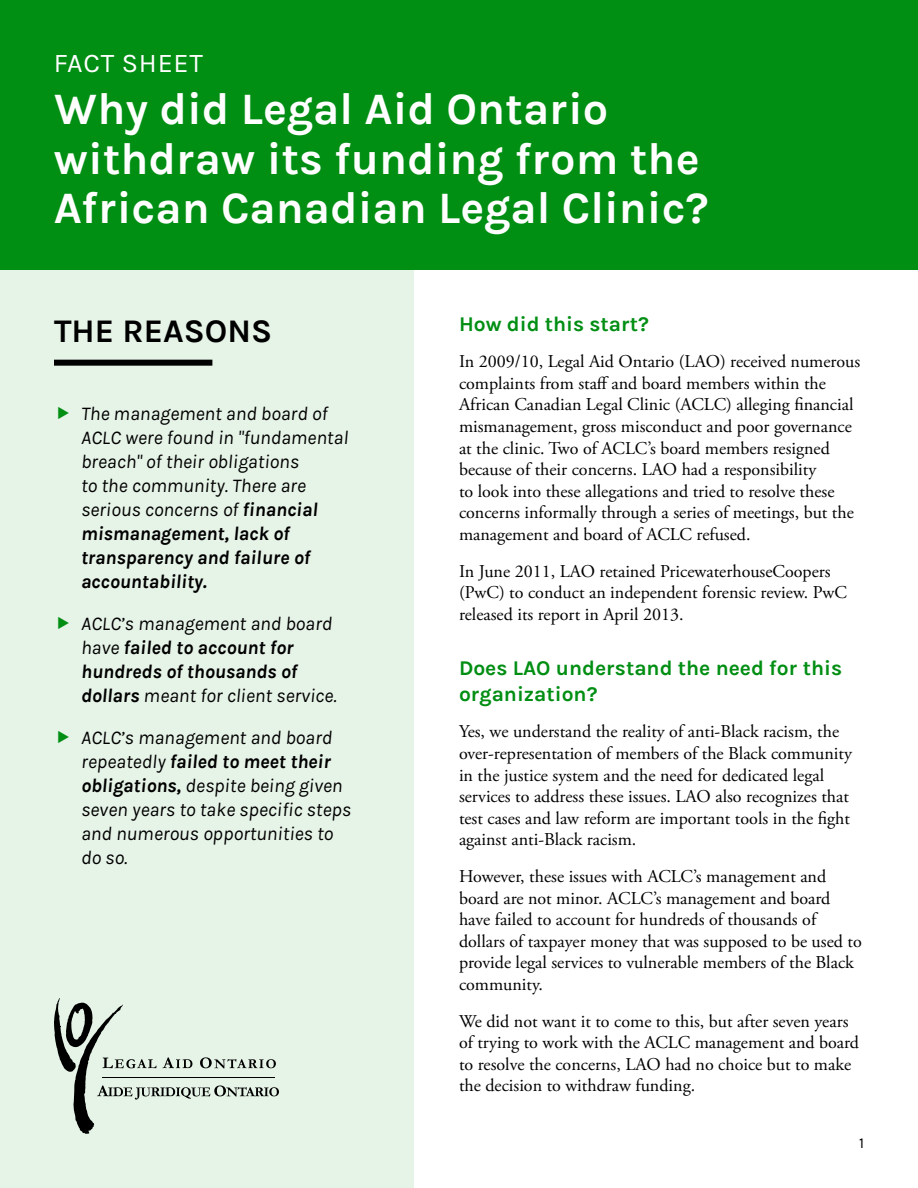
<style>
.page{position:relative;width:918px;height:1188px;background:#fff}
.page>*{position:absolute;margin:0;border:0;box-sizing:border-box;transform-origin:0 0}
.t1{font:700 45px/49.5px "Karla";color:#fff}
.t2{font:700 33px "Karla";color:#000}
.t3{font:27px "Karla";letter-spacing:.025em;color:#fff}
.t4{font:700 21px/25.5px "Karla";color:#008e13}
.t5{font:italic 19.5px/24px "Karla";color:#000}
.t6{font:18px/21.6px "Adobe Garamond Pro";color:#000}
.t7{font:15px "Karla";color:#000}
.s1{font-weight:700}
</style>
<div class="page">
<div style="left:0;top:0;width:414px;height:1188px;background:#e6f3e7"></div>
<div style="left:54px;top:360px;width:158px;height:6px;background:#000"></div>
<div style="left:0;top:0;width:918px;height:270px;background:#008e13"></div>
<svg style="left:54px;top:998px;width:225px;height:136px"></svg>
<p class="t3" style="left:54px;top:48px;width:150px">FACT SHEET</p>
<p class="t1" style="left:54px;top:85px;width:656px">Why did Legal Aid Ontario withdraw its funding from the<br>African Canadian Legal Clinic?</p>
<h1 class="t2" style="left:54px;top:312px;width:220px">THE REASONS</h1>
<p class="t5" style="left:81px;top:401px;width:269px">The management and board of<br>ACLC were found in "fundamental breach" of their obligations<br>to the community. There are serious concerns of <span class="s1">financial mismanagement, lack of transparency and failure of accountability.</span></p>
<p class="t5" style="left:81px;top:612px;width:257px">ACLC’s management and board have <span class="s1">failed to account for hundreds of thousands of dollars</span> meant for client service.</p>
<p class="t5" style="left:81px;top:726px;width:272px">ACLC’s management and board repeatedly <span class="s1">failed to meet their obligations,</span> despite being given seven years to take specific steps and numerous opportunities to do so.</p>
<h3 class="t4" style="left:459px;top:311px;width:192px">How did this start?</h3>
<p class="t6" style="left:459px;top:351px;width:403px">In 2009/10, Legal Aid Ontario (LAO) received numerous complaints from staf and board members within the African Canadian Legal Clinic (ACLC) alleging fnancial mismanagement, gross misconduct and poor governance at the clinic. Two of ACLC’s board members resigned because of their concerns. LAO had a responsibility<br>to look into these allegations and tried to resolve these concerns informally through a series of meetings, but the management and board of ACLC refused.</p>
<p class="t6" style="left:459px;top:561px;width:390px">In June 2011, LAO retained PricewaterhouseCoopers (PwC) to conduct an independent forensic review. PwC released its report in April 2013.</p>
<h3 class="t4" style="left:459px;top:656px;width:385px">Does LAO understand the need for this organization?</h3>
<p class="t6" style="left:459px;top:722px;width:394px">Yes, we understand the reality of anti-Black racism, the over-representation of members of the Black community in the justice system and the need for dedicated legal services to address these issues. LAO also recognizes that test cases and law reform are important tools in the fght against anti-Black racism.</p>
<p class="t6" style="left:459px;top:866px;width:404px">However, these issues with ACLC’s management and board are not minor. ACLC’s management and board have failed to account for hundreds of thousands of dollars of taxpayer money that was supposed to be used to provide legal services to vulnerable members of the Black community.</p>
<p class="t6" style="left:459px;top:1011px;width:402px">We did not want it to come to this, but after seven years of trying to work with the ACLC management and board to resolve the concerns, LAO had no choice but to make the decision to withdraw funding.</p>
<p class="t7" style="left:859px;top:1135px;width:6px">1</p>
</div>
